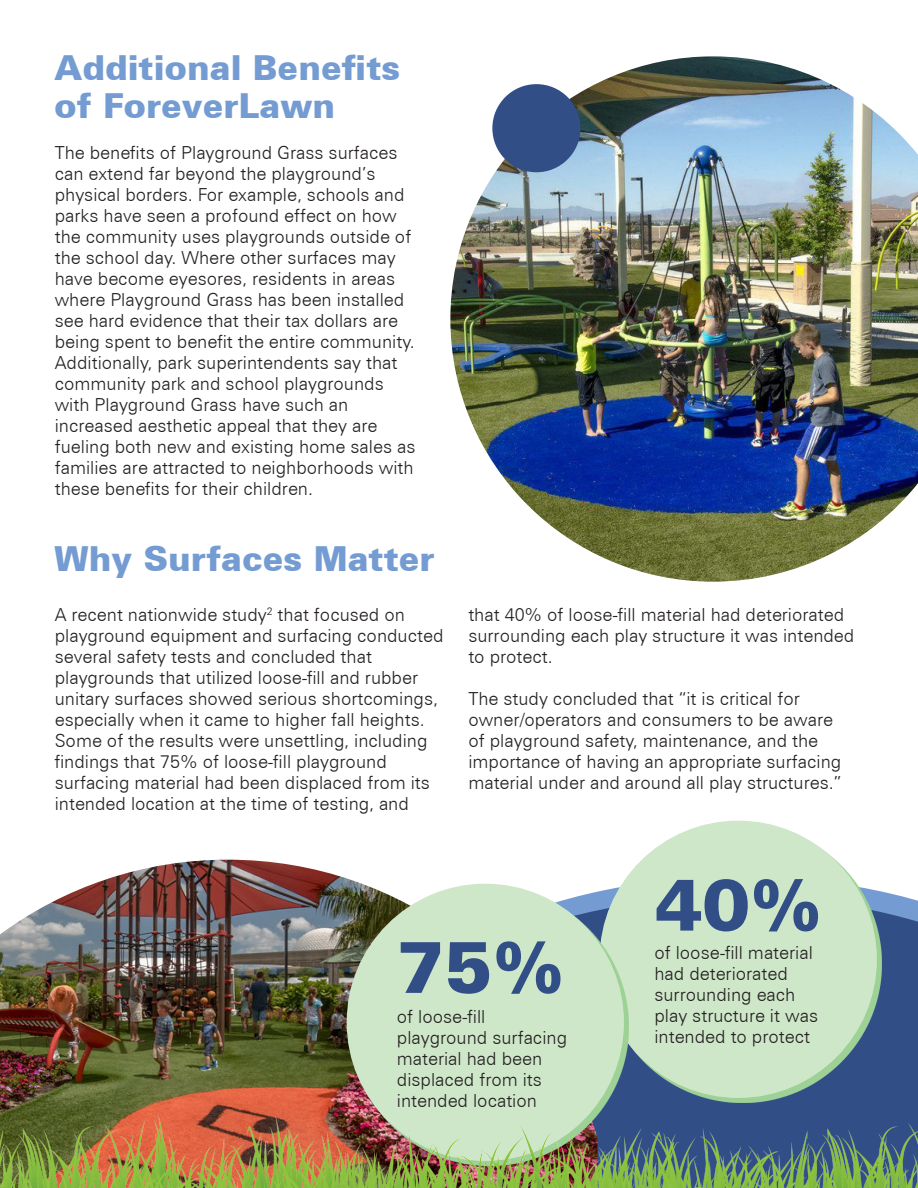
<style>
.page{position:relative;width:918px;height:1188px;background:#fff}
.page>*{position:absolute;margin:0;border:0;box-sizing:border-box;transform-origin:0 0}
.headlines_1{font:900 72.75px "Zurich BT";color:#314e87}
.headlines_1-2{font:900 34.5px/37.5px "Zurich BT";color:#749cd2}
.Copy{font:300 18px/21px "Zurich BT";color:#231f20}
</style>
<div class="page">
<img style="left:450px;top:56px;width:468px;height:526px">
<div style="left:492px;top:84px;width:89px;height:88px;background:#314e87;border-radius:50%"></div>
<div style="left:629px;top:896px;width:289px;height:219px;background:#314e87"></div>
<img style="left:0;top:860px;width:519px;height:255px">
<svg style="left:616px;top:825px;width:266px;height:278px"></svg>
<div style="left:600px;top:821px;width:277px;height:277px;background:#cee7c9;border-radius:50%"></div>
<img style="left:351px;top:888px;width:278px;height:227px">
<div style="left:347px;top:884px;width:277px;height:277px;background:#cee7c9;border-radius:50%"></div>
<img style="left:0;top:1115px;width:918px;height:73px">
<p class="headlines_1-2" style="left:54px;top:49px;width:348px">Additional Benefits of ForeverLawn</p>
<p class="Copy" style="left:55px;top:142px;width:362px">The benefits of Playground Grass surfaces can extend far beyond the playground’s physical borders. For example, schools and parks have seen a profound effect on how the community uses playgrounds outside of the school day. Where other surfaces may have become eyesores, residents in areas where Playground Grass has been installed see hard evidence that their tax dollars are being spent to benefit the entire community.<br>Additionally, park superintendents say that community park and school playgrounds with Playground Grass have such an increased aesthetic appeal that they are fueling both new and existing home sales as families are attracted to neighborhoods with these benefits for their children.</p>
<p class="headlines_1-2" style="left:54px;top:540px;width:382px">Why Surfaces Matter</p>
<p class="Copy" style="left:55px;top:604px;width:390px">A recent nationwide study<sup>2</sup> that focused on playground equipment and surfacing conducted several safety tests and concluded that playgrounds that utilized loose-fill and rubber unitary surfaces showed serious shortcomings, especially when it came to higher fall heights.<br>Some of the results were unsettling, including findings that 75% of loose-fill playground surfacing material had been displaced from its intended location at the time of testing, and</p>
<p class="Copy" style="left:468px;top:604px;width:388px">that 40% of loose-fill material had deteriorated surrounding each play structure it was intended to protect.</p>
<p class="Copy" style="left:468px;top:688px;width:375px">The study concluded that “it is critical for owner/operators and consumers to be aware of playground safety, maintenance, and the importance of having an appropriate surfacing material under and around all play structures.”</p>
<p class="headlines_1" style="left:397px;top:923px;width:169px">75%</p>
<p class="Copy" style="left:397px;top:1006px;width:172px">of loose-fill playground surfacing material had been displaced from its intended location</p>
<p class="headlines_1" style="left:654px;top:861px;width:169px">40%</p>
<p class="Copy" style="left:654px;top:942px;width:165px">of loose-fill material had deteriorated surrounding each play structure it was intended to protect</p>
</div>
